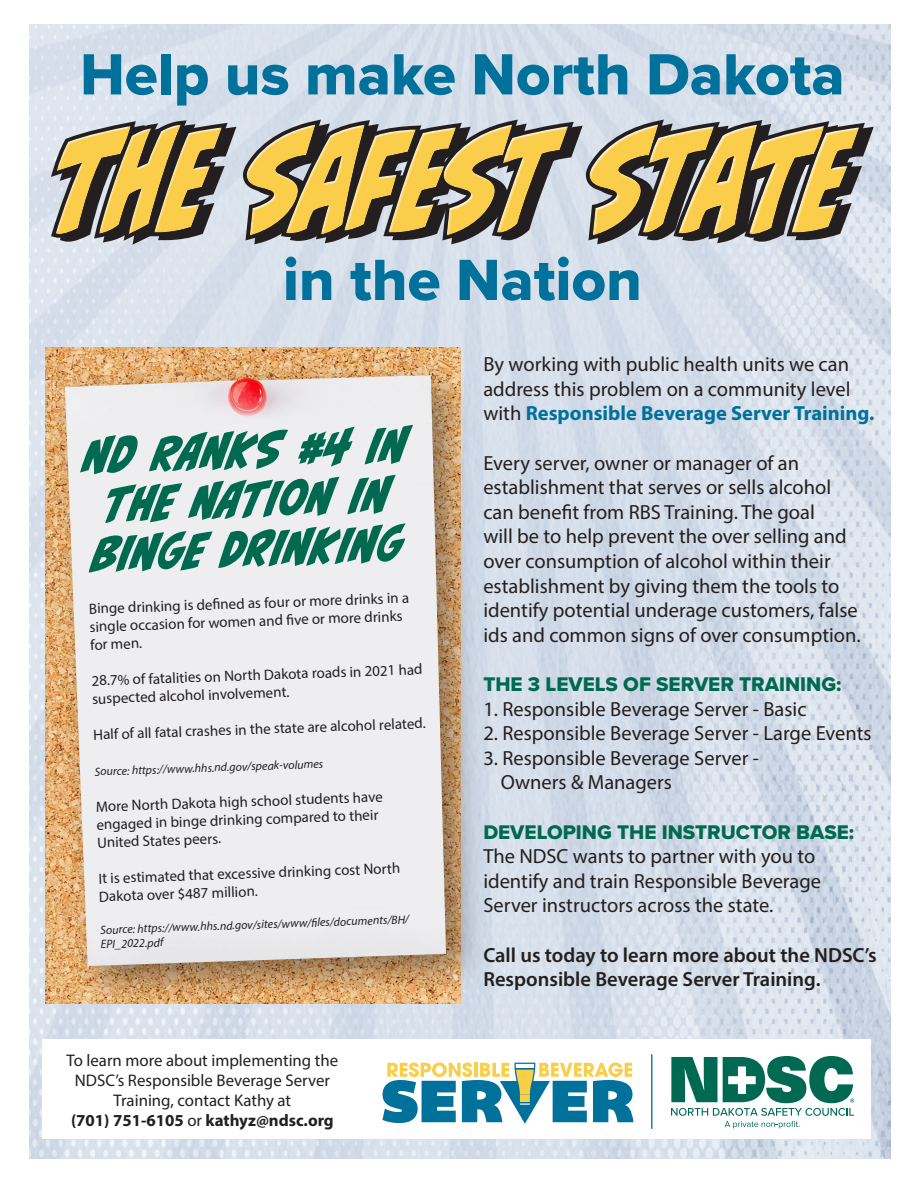
<style>
.page{position:relative;width:918px;height:1188px;background:#fff}
.page>*{position:absolute;margin:0;border:0;box-sizing:border-box;transform-origin:0 0}
.t1{font:60.3px "Proxima Nova Extrabld";color:#00719b}
.t2{font:20.55px/24.6px "Myriad Pro";color:#231f20}
.t3{font:600 20.55px/24.6px "Myriad Pro";color:#231f20}
.t4{font:20.55px "Proxima Nova Extrabld";color:#006a51}
.t5{font:16.8px/20.2px "Myriad Pro";color:#231f20;text-align:center}
.t6{font:700 16.8px "Myriad Pro";color:#231f20}
.t7{font:15px/18px "Myriad Pro";color:#231f20}
.t8{font:italic 12px/14.4px "Myriad Pro";color:#231f20}
.s1{font-weight:400}
.s2{font-weight:700;color:#00719b}
</style>
<div class="page">
<img style="left:29px;top:25px;width:862px;height:1134px">
<svg style="left:54px;top:119px;width:825px;height:129px;background:#d6dfea"></svg>
<svg style="left:45px;top:115px;width:826px;height:130px;background:#c2c9d3"></svg>
<svg style="left:54px;top:124px;width:805px;height:113px;background:#aa965e"></svg>
<img style="left:46px;top:347px;width:415px;height:656px">
<div style="left:50px;top:360px;width:438px;height:647px;background:#231f20;opacity:.47"></div>
<img style="left:65px;top:375px;width:381px;height:591px">
<div style="left:42px;top:1040px;width:829px;height:99px;background:#fff"></div>
<svg style="left:671px;top:1056px;width:183px;height:73px"></svg>
<svg style="left:382px;top:1062px;width:251px;height:62px"></svg>
<hr style="left:651px;top:1054px;width:1px;height:75px;background:#00719b">
<svg style="left:80px;top:425px;width:333px;height:148px;background:#92bbb2"></svg>
<p class="t1" style="left:80px;top:29px;width:766px">Help us make North Dakota</p>
<p class="t1" style="left:283px;top:235px;width:360px">in the Nation</p>
<p class="t7" style="left:89px;top:600px;width:322px;rotate:-2deg">Binge drinking is defi ned as four or more drinks in a single occasion for women and fi ve or more drinks for men.</p>
<p class="t7" style="left:91px;top:671px;width:333px;rotate:-2deg">28.7% of fatalities on North Dakota roads in 2021 had suspected alcohol involvement.</p>
<p class="t7" style="left:93px;top:725px;width:334px;rotate:-2deg">Half of all fatal crashes in the state are alcohol related.</p>
<p class="t8" style="left:95px;top:764px;width:230px;rotate:-2deg">Source: https://www.hhs.nd.gov/speak-volumes</p>
<p class="t7" style="left:96px;top:797px;width:288px;rotate:-2deg">More North Dakota high school students have engaged in binge drinking compared to their</p>
<p class="t7" style="left:97px;top:833px;width:125px;rotate:-2deg">United States peers.</p>
<p class="t7" style="left:98px;top:869px;width:303px;rotate:-2deg">It is estimated that excessive drinking cost North<br>Dakota over $487 million.</p>
<p class="t8" style="left:100px;top:923px;width:310px;rotate:-2deg">Source: https://www.hhs.nd.gov/sites/www/fi les/documents/BH/<br>EPI_2022.pdf</p>
<p class="t5" style="left:67px;top:1050px;width:273px">To learn more about implementing the<br>NDSC’s Responsible Beverage Server<br>Training, contact Kathy at</p>
<p class="t6" style="left:71px;top:1110px;width:264px">(701) 751-6105 <span class="s1">or</span> kathyz@ndsc.org</p>
<p class="t2" style="left:483px;top:352px;width:393px">By working with public health units we can address this problem on a community level with <span class="s2">Responsible Beverage Server Training.</span></p>
<p class="t2" style="left:483px;top:450px;width:379px">Every server, owner or manager of an establishment that serves or sells alcohol can benefit from RBS Training. The goal<br>will be to help prevent the over selling and over consumption of alcohol within their establishment by giving them the tools to identify potential underage customers, false ids and common signs of over consumption.</p>
<p class="t4" style="left:483px;top:669px;width:360px">THE 3 LEVELS OF SERVER TRAINING:</p>
<p class="t2" style="left:483px;top:696px;width:325px">1. Responsible Beverage Server - Basic</p>
<p class="t2" style="left:483px;top:721px;width:390px">2. Responsible Beverage Server - Large Events</p>
<p class="t2" style="left:483px;top:745px;width:277px">3. Responsible Beverage Server -</p>
<p class="t2" style="left:501px;top:770px;width:173px">Owners &amp; Managers</p>
<p class="t4" style="left:483px;top:816px;width:372px">DEVELOPING THE INSTRUCTOR BASE:</p>
<p class="t2" style="left:483px;top:844px;width:339px">The NDSC wants to partner with you to identify and train Responsible Beverage<br>Server instructors across the state.</p>
<p class="t3" style="left:483px;top:942px;width:395px">Call us today to learn more about the NDSC’s<br>Responsible Beverage Server Training.</p>
</div>
